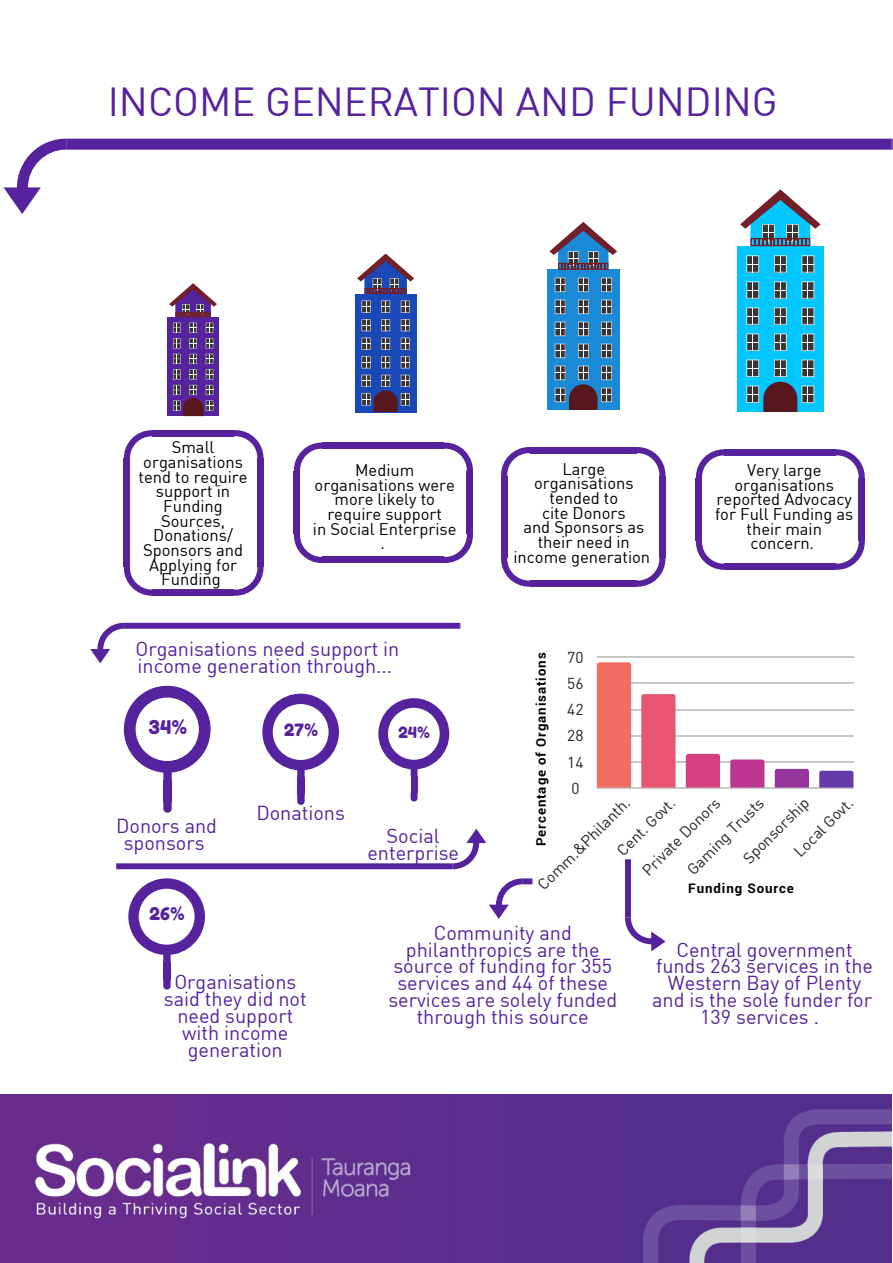
<style>
.page{position:relative;width:893px;height:1263px;background:#fff}
.page>*{position:absolute;margin:0;border:0;box-sizing:border-box;transform-origin:0 0}
.t1{font:39.75px "DIN";color:#56229d}
.t2{font:19.8px/17px "DIN";color:#56229d;text-align:center}
.t3{font:19.05px "Fredoka One";color:#56229d}
.t4{font:17.55px "Fredoka One";color:#56229d}
.t5{font:16.95px "Fredoka One";color:#56229d}
.t6{font:16.5px/14.7px "DIN";color:#000;text-align:center}
.t7{font:15.6px "DIN";color:#222}
.t8{font:15.6px "Fredoka One";color:#56229d}
.t9{font:700 13.2px "Roboto";letter-spacing:.07em;color:#000}
</style>
<div class="page">
<img style="left:0;top:1094px;width:892px;height:169px">
<svg style="left:124px;top:430px;width:30px;height:29px"></svg>
<svg style="left:234px;top:430px;width:29px;height:29px"></svg>
<div style="left:153px;top:430px;width:81px;height:6px;background:#56229d"></div>
<div style="left:124px;top:459px;width:6px;height:108px;background:#56229d"></div>
<div style="left:153px;top:589px;width:81px;height:7px;background:#56229d"></div>
<svg style="left:124px;top:567px;width:29px;height:29px"></svg>
<div style="left:257px;top:459px;width:6px;height:108px;background:#56229d"></div>
<svg style="left:234px;top:567px;width:29px;height:29px"></svg>
<svg style="left:4px;top:139px;width:889px;height:277px"></svg>
<svg style="left:501px;top:447px;width:30px;height:30px"></svg>
<svg style="left:636px;top:447px;width:29px;height:29px"></svg>
<div style="left:530px;top:447px;width:107px;height:6px;background:#56229d"></div>
<div style="left:501px;top:476px;width:6px;height:82px;background:#56229d"></div>
<div style="left:530px;top:580px;width:107px;height:7px;background:#56229d"></div>
<svg style="left:501px;top:557px;width:29px;height:30px"></svg>
<div style="left:659px;top:476px;width:6px;height:82px;background:#56229d"></div>
<svg style="left:637px;top:558px;width:28px;height:29px"></svg>
<svg style="left:696px;top:449px;width:30px;height:30px"></svg>
<svg style="left:835px;top:449px;width:30px;height:30px"></svg>
<div style="left:724px;top:449px;width:112px;height:6px;background:#56229d"></div>
<div style="left:696px;top:478px;width:6px;height:63px;background:#56229d"></div>
<div style="left:724px;top:564px;width:112px;height:6px;background:#56229d"></div>
<svg style="left:696px;top:540px;width:30px;height:30px"></svg>
<div style="left:859px;top:478px;width:6px;height:63px;background:#56229d"></div>
<svg style="left:835px;top:540px;width:30px;height:30px"></svg>
<svg style="left:625px;top:859px;width:40px;height:92px"></svg>
<svg style="left:489px;top:878px;width:44px;height:41px"></svg>
<svg style="left:294px;top:442px;width:28px;height:29px"></svg>
<svg style="left:444px;top:442px;width:29px;height:30px"></svg>
<div style="left:322px;top:442px;width:122px;height:7px;background:#56229d"></div>
<div style="left:294px;top:471px;width:6px;height:63px;background:#56229d"></div>
<div style="left:322px;top:557px;width:122px;height:6px;background:#56229d"></div>
<svg style="left:294px;top:534px;width:30px;height:29px"></svg>
<div style="left:467px;top:471px;width:6px;height:63px;background:#56229d"></div>
<svg style="left:443px;top:533px;width:30px;height:30px"></svg>
<hr style="left:597px;top:787px;width:256px;height:2px;background:#222">
<hr style="left:597px;top:761px;width:256px;height:1px;background:#222">
<hr style="left:597px;top:735px;width:256px;height:1px;background:#222">
<hr style="left:597px;top:709px;width:256px;height:1px;background:#222">
<hr style="left:597px;top:683px;width:256px;height:1px;background:#222">
<hr style="left:597px;top:657px;width:256px;height:1px;background:#222">
<div style="left:597px;top:662px;width:34px;height:125px;background:#f36c62"></div>
<div style="left:641px;top:694px;width:34px;height:93px;background:#e95470"></div>
<svg style="left:686px;top:754px;width:34px;height:33px"></svg>
<svg style="left:730px;top:759px;width:34px;height:28px"></svg>
<svg style="left:775px;top:769px;width:34px;height:18px"></svg>
<svg style="left:819px;top:771px;width:34px;height:16px"></svg>
<svg style="left:124px;top:686px;width:87px;height:94px"></svg>
<svg style="left:163px;top:801px;width:9px;height:12px"></svg>
<div style="left:163px;top:780px;width:9px;height:21px;background:#56229d"></div>
<svg style="left:262px;top:694px;width:77px;height:83px"></svg>
<svg style="left:297px;top:795px;width:8px;height:10px"></svg>
<div style="left:297px;top:777px;width:8px;height:18px;background:#56229d"></div>
<svg style="left:378px;top:698px;width:71px;height:78px"></svg>
<svg style="left:411px;top:792px;width:6px;height:9px"></svg>
<div style="left:411px;top:776px;width:6px;height:16px;background:#56229d"></div>
<svg style="left:90px;top:623px;width:371px;height:40px"></svg>
<svg style="left:128px;top:878px;width:77px;height:84px"></svg>
<svg style="left:163px;top:980px;width:8px;height:9px"></svg>
<div style="left:163px;top:962px;width:8px;height:18px;background:#56229d"></div>
<svg style="left:116px;top:829px;width:370px;height:40px"></svg>
<h1 class="t1" style="left:108px;top:77px;width:671px">INCOME GENERATION AND FUNDING</h1>
<p class="t6" style="left:139px;top:440px;width:110px">Small organisations tend to require support in<br>Funding<br>Sources,<br>Donations/<br>Sponsors and<br>Applying for<br>Funding</p>
<p class="t6" style="left:313px;top:462px;width:145px">Medium organisations were more likely to require support<br>in Social Enterprise .</p>
<p class="t6" style="left:513px;top:461px;width:138px">Large organisations tended to<br>cite Donors<br>and Sponsors as their need in income generation</p>
<p class="t6" style="left:715px;top:462px;width:140px">Very large organisations reported Advocacy for Full Funding as their main concern.</p>
<p class="t2" style="left:136px;top:640px;width:265px;text-align:left">Organisations need support in income generation through...</p>
<p class="t3" style="left:149px;top:716px;width:40px">34%</p>
<p class="t5" style="left:284px;top:720px;width:36px">27%</p>
<p class="t8" style="left:398px;top:722px;width:33px">24%</p>
<p class="t2" style="left:116px;top:816px;width:102px">Donors and sponsors</p>
<p class="t4" style="left:150px;top:903px;width:37px">26%</p>
<p class="t2" style="left:256px;top:804px;width:90px">Donations</p>
<p class="t2" style="left:367px;top:826px;width:93px">Social enterprise</p>
<p class="t7" style="left:567px;top:648px;width:18px">70</p>
<p class="t9" style="left:532px;top:846px;width:195px;rotate:-90deg">Percentage of Organisations</p>
<p class="t7" style="left:567px;top:674px;width:18px">56</p>
<p class="t7" style="left:567px;top:700px;width:18px">42</p>
<p class="t7" style="left:567px;top:726px;width:18px">28</p>
<p class="t7" style="left:567px;top:753px;width:18px">14</p>
<p class="t7" style="left:571px;top:778px;width:10px">0</p>
<p class="t7" style="left:638px;top:866px;width:104px;rotate:-45deg">Private Donors</p>
<p class="t7" style="left:683px;top:865px;width:103px;rotate:-45deg">Gaming Trusts</p>
<p class="t7" style="left:739px;top:854px;width:87px;rotate:-45deg">Sponsorship</p>
<p class="t7" style="left:533px;top:880px;width:125px;rotate:-45deg">Comm.&amp;Philanth.</p>
<p class="t7" style="left:613px;top:846px;width:76px;rotate:-45deg">Cent. Govt.</p>
<p class="t7" style="left:790px;top:847px;width:78px;rotate:-45deg">Local Govt.</p>
<p class="t9" style="left:688px;top:879px;width:107px">Funding Source</p>
<p class="t2" style="left:164px;top:973px;width:144px">Organisations said they did not need support with income generation</p>
<p class="t2" style="left:388px;top:923px;width:230px">Community and philanthropics are the source of funding for 355 services and 44 of these services are solely funded through this source</p>
<p class="t2" style="left:652px;top:940px;width:222px">Central government funds 263 services in the<br>Western Bay of Plenty and is the sole funder for<br>139 services .</p>
</div>
